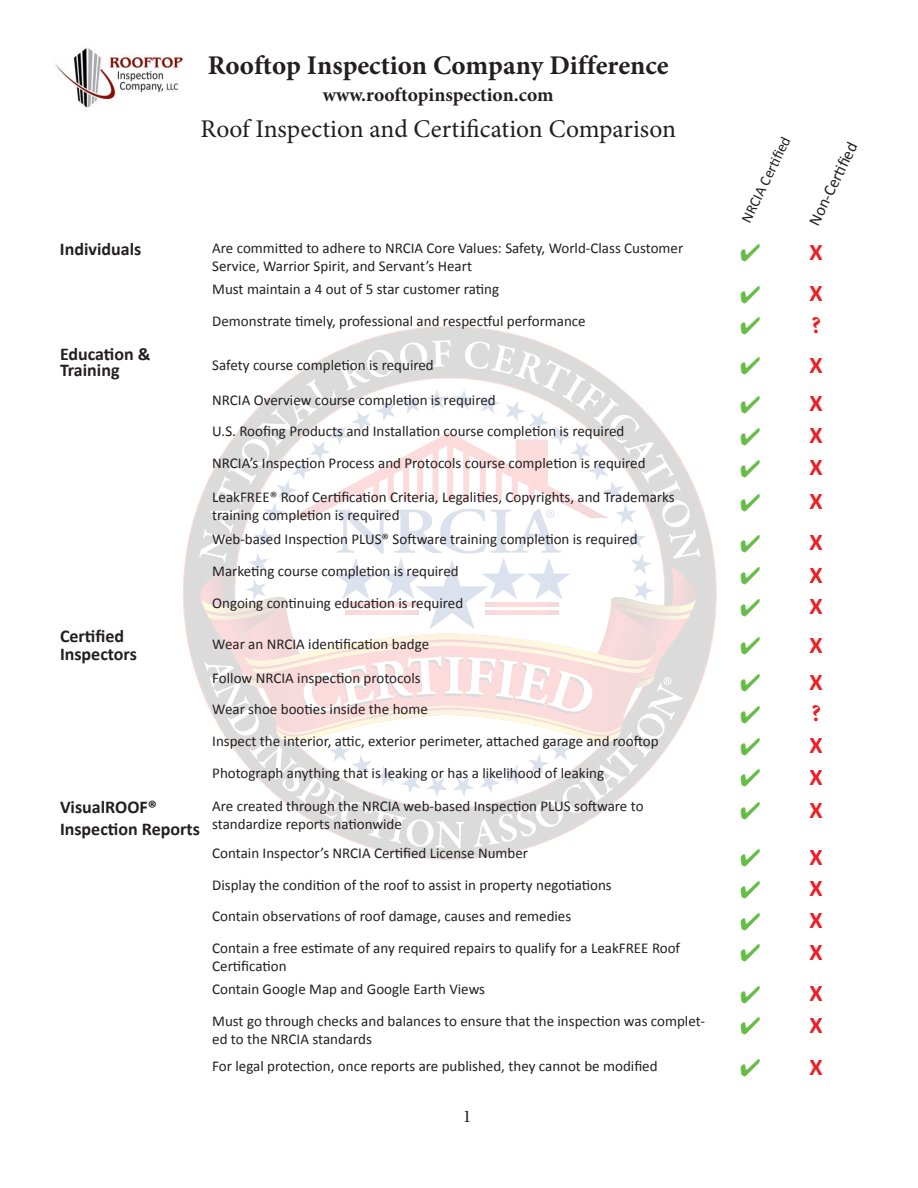
<style>
.page{position:relative;width:918px;height:1188px;background:#fff}
.page>*{position:absolute;margin:0;border:0;box-sizing:border-box;transform-origin:0 0}
.t1{font:700 27px "Minion Pro";color:#231f20}
.t2{font:25.5px "Minion Pro";color:#231f20}
.t3{font:700 24px "Calibri";color:#ee1d23}
.t4{font:700 24px "Minion Pro";color:#ee1d23}
.t5{font:700 19.5px "Minion Pro";color:#231f20}
.t6{font:700 18px "Calibri";color:#231f20}
.t7{font:18px "Minion Pro";color:#231f20}
.t8{font:16.5px "Calibri";color:#231f20}
.t9{font:15px/18px "Calibri";color:#231f20}
</style>
<div class="page">
<svg style="left:186px;top:340px;width:514px;height:509px"></svg>
<img style="left:55px;top:48px;width:128px;height:60px">
<p class="t1" style="left:208px;top:46px;width:462px">Rooftop Inspection Company Difference</p>
<p class="t5" style="left:323px;top:81px;width:232px">www.rooftopinspection.com</p>
<p class="t2" style="left:200px;top:112px;width:477px">Roof Inspection and Certification Comparison</p>
<p class="t6" style="left:60px;top:238px;width:83px">Individuals</p>
<p class="t9" style="left:212px;top:239px;width:473px">Are committed to adhere to NRCIA Core Values: Safety, World-Class Customer</p>
<p class="t9" style="left:212px;top:257px;width:261px">Service, Warrior Spirit, and Servant’s Heart</p>
<p class="t9" style="left:737px;top:218px;width:95px;rotate:-64deg">NRCIA Certi fi ed</p>
<p class="t8" style="left:804px;top:220px;width:92px;rotate:-64deg">Non-Certi fi ed</p>
<p class="t3" style="left:810px;top:236px;width:15px">X</p>
<p class="t9" style="left:212px;top:280px;width:288px">Must maintain a 4 out of 5 star customer rating</p>
<p class="t3" style="left:810px;top:278px;width:15px">X</p>
<p class="t9" style="left:212px;top:312px;width:375px">Demonstrate timely, professional and respectful performance</p>
<p class="t4" style="left:811px;top:309px;width:11px">?</p>
<p class="t6" style="left:60px;top:342px;width:92px">Education &amp;</p>
<p class="t6" style="left:60px;top:359px;width:61px">Training</p>
<p class="t9" style="left:212px;top:356px;width:223px">Safety course completion is required</p>
<p class="t3" style="left:810px;top:350px;width:15px">X</p>
<p class="t9" style="left:212px;top:391px;width:285px">NRCIA Overview course completion is required</p>
<p class="t3" style="left:810px;top:388px;width:15px">X</p>
<p class="t9" style="left:212px;top:422px;width:414px">U.S. Roofing Products and Installation course completion is required</p>
<p class="t3" style="left:810px;top:420px;width:15px">X</p>
<p class="t9" style="left:212px;top:454px;width:435px">NRCIA’s Inspection Process and Protocols course completion is required</p>
<p class="t3" style="left:810px;top:452px;width:15px">X</p>
<p class="t9" style="left:212px;top:488px;width:464px">LeakFREE® Roof Certification Criteria, Legalities, Copyrights, and Trademarks</p>
<p class="t9" style="left:212px;top:506px;width:189px">training completion is required</p>
<p class="t3" style="left:810px;top:486px;width:15px">X</p>
<p class="t6" style="left:60px;top:624px;width:66px">Certified</p>
<p class="t6" style="left:60px;top:642px;width:79px">Inspectors</p>
<p class="t6" style="left:60px;top:796px;width:98px">VisualROOF®</p>
<p class="t6" style="left:60px;top:817px;width:141px">Inspection Reports</p>
<p class="t9" style="left:212px;top:530px;width:427px">Web-based Inspection PLUS® Software training completion is required</p>
<p class="t3" style="left:810px;top:527px;width:15px">X</p>
<p class="t9" style="left:212px;top:562px;width:248px">Marketing course completion is required</p>
<p class="t3" style="left:810px;top:559px;width:15px">X</p>
<p class="t9" style="left:212px;top:594px;width:252px">Ongoing continuing education is required</p>
<p class="t3" style="left:810px;top:591px;width:15px">X</p>
<p class="t9" style="left:212px;top:636px;width:219px">Wear an NRCIA identification badge</p>
<p class="t3" style="left:810px;top:629px;width:15px">X</p>
<p class="t9" style="left:212px;top:669px;width:210px">Follow NRCIA inspection protocols</p>
<p class="t3" style="left:810px;top:666px;width:15px">X</p>
<p class="t9" style="left:212px;top:701px;width:217px">Wear shoe booties inside the home</p>
<p class="t4" style="left:811px;top:696px;width:11px">?</p>
<p class="t9" style="left:212px;top:732px;width:448px">Inspect the interior, attic, exterior perimeter, attached garage and rooftop</p>
<p class="t3" style="left:810px;top:730px;width:15px">X</p>
<p class="t9" style="left:212px;top:764px;width:393px">Photograph anything that is leaking or has a likelihood of leaking</p>
<p class="t3" style="left:810px;top:761px;width:15px">X</p>
<p class="t9" style="left:212px;top:797px;width:433px">Are created through the NRCIA web-based Inspection PLUS software to</p>
<p class="t9" style="left:212px;top:815px;width:191px">standardize reports nationwide</p>
<p class="t3" style="left:810px;top:794px;width:15px">X</p>
<p class="t9" style="left:212px;top:844px;width:317px">Contain Inspector’s NRCIA Certified License Number</p>
<p class="t3" style="left:810px;top:841px;width:15px">X</p>
<p class="t9" style="left:212px;top:876px;width:401px">Display the condition of the roof to assist in property negotiations</p>
<p class="t3" style="left:810px;top:873px;width:15px">X</p>
<p class="t9" style="left:212px;top:907px;width:361px">Contain observations of roof damage, causes and remedies</p>
<p class="t3" style="left:810px;top:905px;width:15px">X</p>
<p class="t9" style="left:212px;top:939px;width:469px">Contain a free estimate of any required repairs to qualify for a LeakFREE Roof<br>Certification</p>
<p class="t3" style="left:810px;top:936px;width:15px">X</p>
<p class="t9" style="left:212px;top:980px;width:274px">Contain Google Map and Google Earth Views</p>
<p class="t3" style="left:810px;top:978px;width:15px">X</p>
<p class="t9" style="left:212px;top:1012px;width:494px">Must go through checks and balances to ensure that the inspection was complet&shy;ed to the NRCIA standards</p>
<p class="t3" style="left:810px;top:1009px;width:15px">X</p>
<p class="t9" style="left:212px;top:1057px;width:447px">For legal protection, once reports are published, they cannot be modified</p>
<p class="t3" style="left:810px;top:1051px;width:15px">X</p>
<p class="t7" style="left:463px;top:1104px;width:10px">1</p>
</div>
